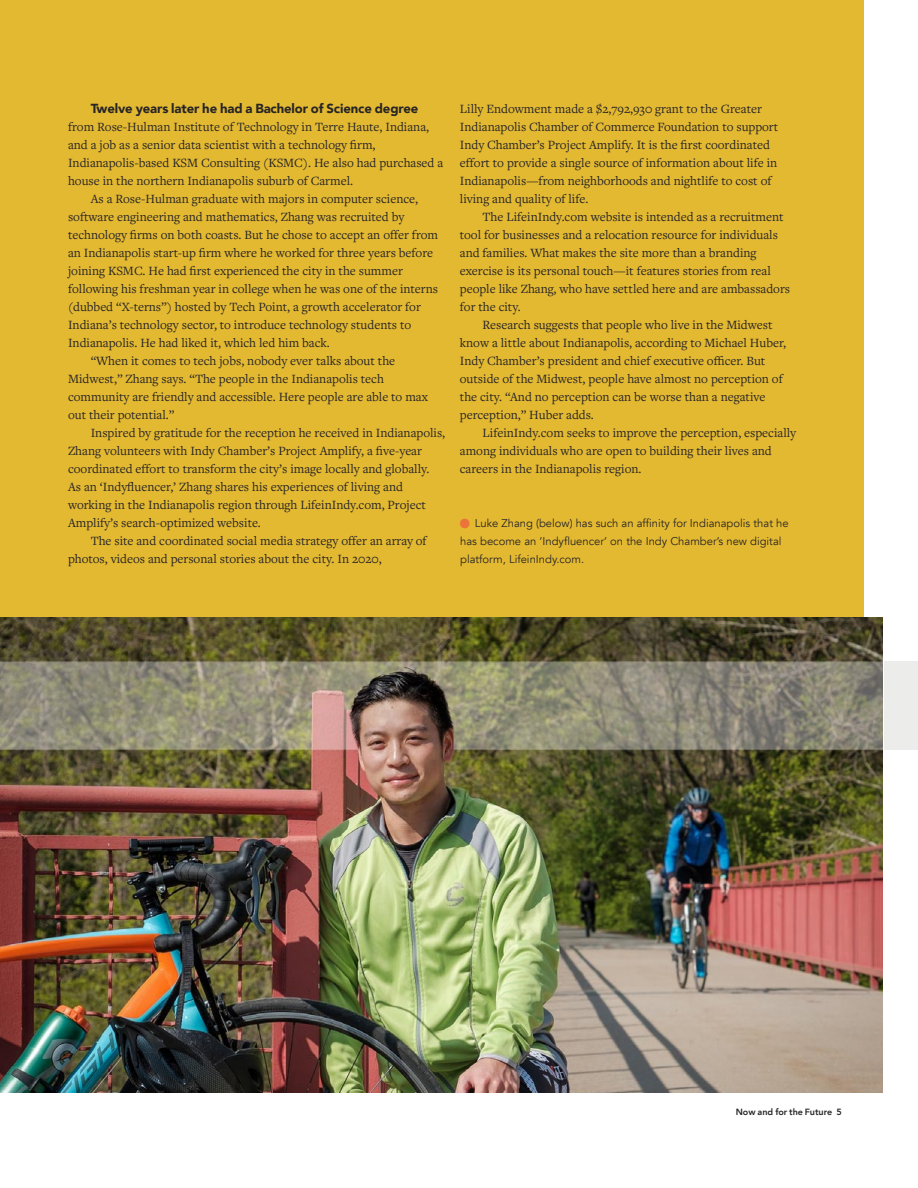
<style>
.page{position:relative;width:918px;height:1188px;background:#fff}
.page>*{position:absolute;margin:0;border:0;box-sizing:border-box;transform-origin:0 0}
.t1{font:13.2px/18px "Freight Text Pro";color:#272526}
.t2{font:11.25px/18px "Avenir";color:#272526}
.t3{font:800 9px "Avenir";letter-spacing:-.005em;color:#272526}
.s1{font-family:"Avenir";font-weight:900}
.s2{font-size:27px;color:#ec743b}
</style>
<div class="page">
<div style="left:0;top:0;width:864px;height:1066px;background:#e4b932"></div>
<img style="left:0;top:618px;width:883px;height:475px">
<div style="left:884px;top:662px;width:34px;height:88px;background:#ececeb"></div>
<p class="t1" style="left:68px;top:101px;width:377px;text-indent:23px"><span class="s1">Twelve years later he had a Bachelor of Science degree </span>from Rose-Hulman Institute of Technology in Terre Haute, Indiana, and a job as a senior data scientist with a technology firm, Indianapolis-based KSM Consulting (KSMC). He also had purchased a house in the northern Indianapolis suburb of Carmel.</p>
<p class="t1" style="left:68px;top:191px;width:372px;text-indent:23px">As a Rose-Hulman graduate with majors in computer science, software engineering and mathematics, Zhang was recruited by technology firms on both coasts. But he chose to accept an offer from an Indianapolis start-up firm where he worked for three years before joining KSMC. He had first experienced the city in the summer following his freshman year in college when he was one of the interns (dubbed “X-terns”) hosted by Tech Point, a growth accelerator for Indiana’s technology sector, to introduce technology students to Indianapolis. He had liked it, which led him back.</p>
<p class="t1" style="left:68px;top:353px;width:361px;text-indent:23px">“When it comes to tech jobs, nobody ever talks about the Midwest,” Zhang says. “The people in the Indianapolis tech community are friendly and accessible. Here people are able to max out their potential.”</p>
<p class="t1" style="left:68px;top:425px;width:379px;text-indent:23px">Inspired by gratitude for the reception he received in Indianapolis, Zhang volunteers with Indy Chamber’s Project Amplify, a five-year coordinated effort to transform the city’s image locally and globally.<br>As an ‘Indyfluencer,’ Zhang shares his experiences of living and working in the Indianapolis region through LifeinIndy.com, Project Amplify’s search-optimized website.</p>
<p class="t1" style="left:68px;top:533px;width:360px;text-indent:23px">The site and coordinated social media strategy offer an array of photos, videos and personal stories about the city. In 2020,</p>
<p class="t1" style="left:460px;top:101px;width:320px">Lilly Endowment made a $2,792,930 grant to the Greater Indianapolis Chamber of Commerce Foundation to support Indy Chamber’s Project Amplify. It is the first coordinated effort to provide a single source of information about life in Indianapolis—from neighborhoods and nightlife to cost of living and quality of life.</p>
<p class="t1" style="left:460px;top:209px;width:332px;text-indent:23px">The LifeinIndy.com website is intended as a recruitment tool for businesses and a relocation resource for individuals and families. What makes the site more than a branding exercise is its personal touch—it features stories from real people like Zhang, who have settled here and are ambassadors for the city.</p>
<p class="t1" style="left:460px;top:317px;width:328px;text-indent:23px">Research suggests that people who live in the Midwest know a little about Indianapolis, according to Michael Huber, Indy Chamber’s president and chief executive officer. But outside of the Midwest, people have almost no perception of the city. “And no perception can be worse than a negative perception,” Huber adds.</p>
<p class="t1" style="left:460px;top:425px;width:338px;text-indent:23px">LifeinIndy.com seeks to improve the perception, especially among individuals who are open to building their lives and careers in the Indianapolis region.</p>
<p class="t2" style="left:458px;top:514px;width:332px"><span class="s2">•</span> Luke Zhang (below) has such an affinity for Indianapolis that he has become an ‘Indyfluencer’ on the Indy Chamber’s new digital platform, LifeinIndy.com.</p>
<p class="t3" style="left:736px;top:1106px;width:108px">Now and for the Future 5</p>
</div>
